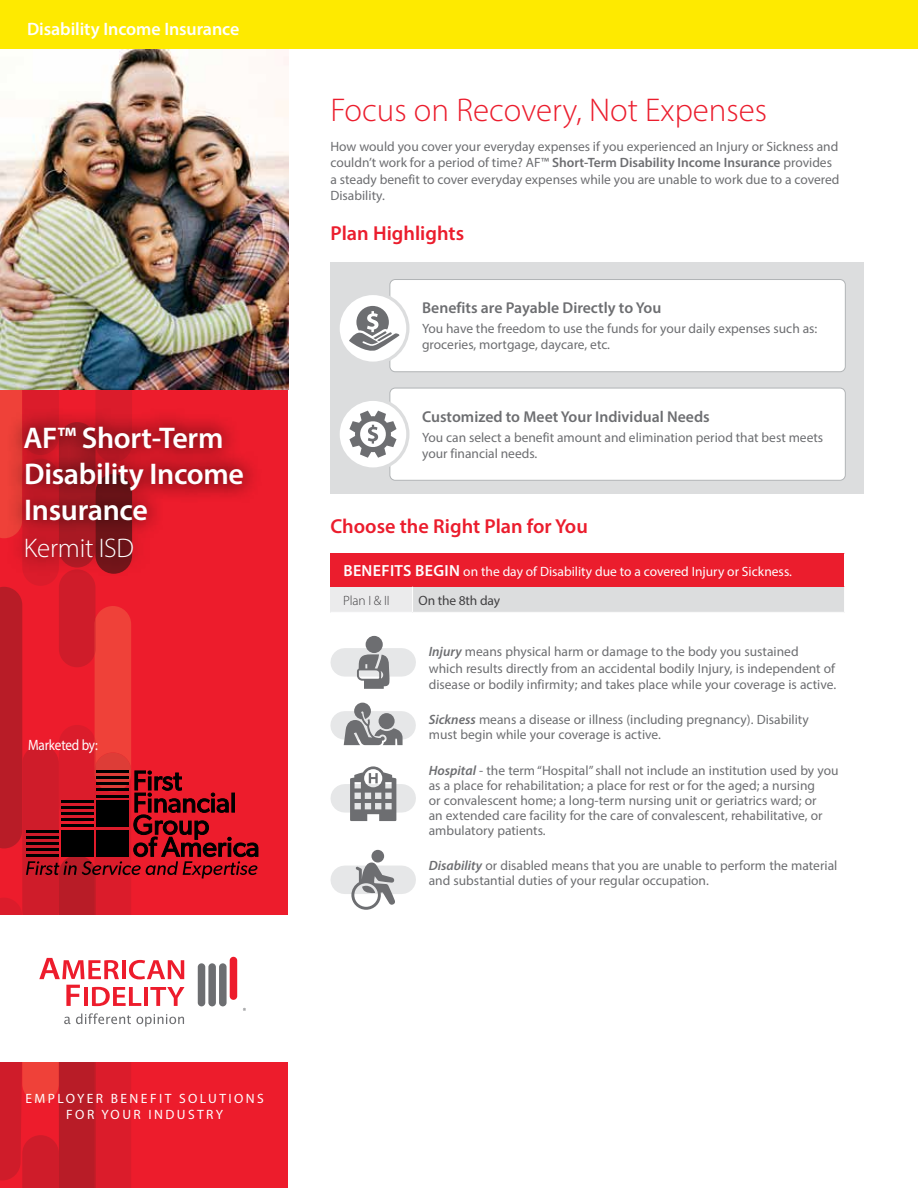
<style>
.page{position:relative;width:918px;height:1188px;background:#fff}
.page>*{position:absolute;margin:0;border:0;box-sizing:border-box;transform-origin:0 0}
.t1{font:300 33px "Myriad Pro";color:#eb1d2d}
.t2{font:600 30px/36px "Myriad Pro";letter-spacing:-.01em;color:#fff}
.t3{font:300 27px "Myriad Pro";letter-spacing:-.01em;color:#fff}
.t4{font:600 20.25px "Myriad Pro";color:#eb1d2d}
.t5{font:600 18px "Myriad Pro";letter-spacing:-.005em;color:#fff}
.t6{font:600 15.75px "Myriad Pro";color:#6d6e71}
.t7{font:15px "Myriad Pro";letter-spacing:-.015em;color:#fff;scale:.88 1}
.t8{font:13.5px/15px "Myriad Pro";color:#6d6e71}
.t9{font:13.5px/28.5px "Myriad Pro";letter-spacing:.015em;color:#fff}
.t10{font:13.5px/16.2px "Myriad Pro";letter-spacing:.18em;color:#fff;text-align:center}
.t11{font:13.5px "Myriad Pro";letter-spacing:-.01em;color:#414042}
.s1{font-weight:600}
.s2{font-weight:600;font-size:16.2px}
.s3{font-weight:300;color:#414042}
.s4{font-weight:600;font-style:italic}
</style>
<div class="page">
<div style="left:0;top:390px;width:288px;height:798px;background:#ed1c2c"></div>
<svg style="left:0;top:390px;width:59px;height:148px;background:#e73333"></svg>
<svg style="left:96px;top:390px;width:36px;height:18px"></svg>
<div style="left:0;top:916px;width:294px;height:146px;background:#fff"></div>
<div style="left:330px;top:553px;width:515px;height:34px;background:#eb1d2d"></div>
<div style="left:330px;top:587px;width:83px;height:25px;background:#ebebec"></div>
<div style="left:413px;top:587px;width:432px;height:25px;background:#dcddde"></div>
<svg style="left:412px;top:587px;width:1px;height:25px"></svg>
<svg style="left:844px;top:587px;width:1px;height:25px"></svg>
<hr style="left:844px;top:553px;width:1px;height:34px;background:#fff">
<svg style="left:6px;top:408px;width:248px;height:161px"></svg>
<div style="left:345px;top:784px;width:57px;height:29px;background:#e6e7e8"></div>
<svg style="left:350px;top:766px;width:46px;height:55px"></svg>
<svg style="left:344px;top:703px;width:59px;height:42px"></svg>
<div style="left:345px;top:648px;width:57px;height:29px;background:#e6e7e8"></div>
<svg style="left:357px;top:654px;width:33px;height:35px"></svg>
<div style="left:366px;top:636px;width:17px;height:17px;background:#6d6e71;border-radius:50%"></div>
<div style="left:330px;top:262px;width:534px;height:232px;background:#dcddde"></div>
<div style="left:390px;top:280px;width:455px;height:92px;background:#fff;border-radius:5px"></div>
<div style="left:390px;top:279px;width:455px;height:93px;border:1px solid #b1b4b6;border-radius:5px"></div>
<svg style="left:338px;top:293px;width:70px;height:70px"></svg>
<div style="left:336px;top:292px;width:74px;height:73px;border:3px solid #dcddde;border-radius:50%"></div>
<svg style="left:349px;top:306px;width:51px;height:46px"></svg>
<div style="left:390px;top:388px;width:455px;height:92px;background:#fff;border-radius:5px"></div>
<div style="left:390px;top:388px;width:455px;height:92px;border:1px solid #b1b4b6;border-radius:5px"></div>
<svg style="left:338px;top:399px;width:70px;height:70px"></svg>
<div style="left:336px;top:398px;width:74px;height:73px;border:3px solid #dcddde;border-radius:50%"></div>
<svg style="left:349px;top:411px;width:48px;height:47px;background:#bbbbbd"></svg>
<div style="left:345px;top:866px;width:57px;height:28px;background:#e6e7e8"></div>
<svg style="left:351px;top:863px;width:45px;height:47px"></svg>
<div style="left:371px;top:850px;width:13px;height:13px;background:#6d6e71;border-radius:50%"></div>
<svg style="left:0;top:569px;width:258px;height:619px"></svg>
<div style="left:97px;top:800px;width:32px;height:27px;background:#000"></div>
<hr style="left:26px;top:854px;width:32px;height:3px;background:#000">
<hr style="left:26px;top:830px;width:32px;height:2px;background:#000">
<hr style="left:26px;top:836px;width:32px;height:2px;background:#000">
<hr style="left:26px;top:842px;width:32px;height:3px;background:#000">
<hr style="left:26px;top:848px;width:32px;height:3px;background:#000">
<hr style="left:62px;top:825px;width:32px;height:2px;background:#000">
<hr style="left:62px;top:800px;width:32px;height:3px;background:#000">
<hr style="left:62px;top:806px;width:32px;height:3px;background:#000">
<hr style="left:62px;top:812px;width:32px;height:3px;background:#000">
<hr style="left:62px;top:819px;width:32px;height:2px;background:#000">
<img style="left:0;top:48px;width:288px;height:342px">
<div style="left:0;top:0;width:918px;height:48px;background:#feea00"></div>
<h3 class="t5" style="left:27px;top:17px;width:214px">Disability Income Insurance</h3>
<h2 class="t2" style="left:23px;top:419px;width:222px">AF™ Short-Term<br>Disability Income<br>Insurance</h2>
<h3 class="t3" style="left:24px;top:532px;width:112px">Kermit ISD</h3>
<p class="t7" style="left:28px;top:736px;width:81px">Marketed by:</p>
<h1 class="t1" style="left:330px;top:90px;width:438px">Focus on Recovery, Not Expenses</h1>
<p class="t8" style="left:330px;top:138px;width:510px;line-height:16.2px">How would you cover your everyday expenses if you experienced an Injury or Sickness and couldn’t work for a period of time? AF™ <span class="s1">Short-Term Disability Income Insurance</span> provides a steady benefit to cover everyday expenses while you are unable to work due to a covered Disability.</p>
<h3 class="t4" style="left:330px;top:221px;width:135px">Plan Highlights</h3>
<p class="t6" style="left:422px;top:298px;width:241px">Benefits are Payable Directly to You</p>
<p class="t8" style="left:422px;top:320px;width:397px;line-height:16.5px">You have the freedom to use the funds for your daily expenses such as: groceries, mortgage, daycare, etc.</p>
<p class="t6" style="left:422px;top:406px;width:289px">Customized to Meet Your Individual Needs</p>
<p class="t8" style="left:422px;top:429px;width:403px;line-height:16.5px">You can select a benefit amount and elimination period that best meets your financial needs.</p>
<h3 class="t4" style="left:330px;top:513px;width:259px">Choose the Right Plan for You</h3>
<p class="t9" style="left:343px;top:557px;width:450px"><span class="s2">BENEFITS BEGIN</span> on the day of Disability due to a covered Injury or Sickness.<br><span class="s3">Plan I &amp; II</span></p>
<p class="t11" style="left:419px;top:592px;width:83px">On the 8th day</p>
<p class="t8" style="left:429px;top:643px;width:409px;line-height:16.5px"><span class="s4">Injury</span> means physical harm or damage to the body you sustained which results directly from an accidental bodily Injury, is independent of disease or bodily infirmity; and takes place while your coverage is active.</p>
<p class="t8" style="left:429px;top:712px;width:382px"><span class="s4">Sickness</span> means a disease or illness (including pregnancy). Disability must begin while your coverage is active.</p>
<p class="t8" style="left:429px;top:762px;width:411px"><span class="s4">Hospital</span> - the term “Hospital” shall not include an institution used by you as a place for rehabilitation; a place for rest or for the aged; a nursing<br>or convalescent home; a long-term nursing unit or geriatrics ward; or<br>an extended care facility for the care of convalescent, rehabilitative, or ambulatory patients.</p>
<p class="t8" style="left:429px;top:858px;width:410px"><span class="s4">Disability</span> or disabled means that you are unable to perform the material and substantial duties of your regular occupation.</p>
<p class="t10" style="left:26px;top:1090px;width:240px">EMPLOYER BENEFIT SOLUTIONS<br>FOR YOUR INDUSTRY</p>
</div>
